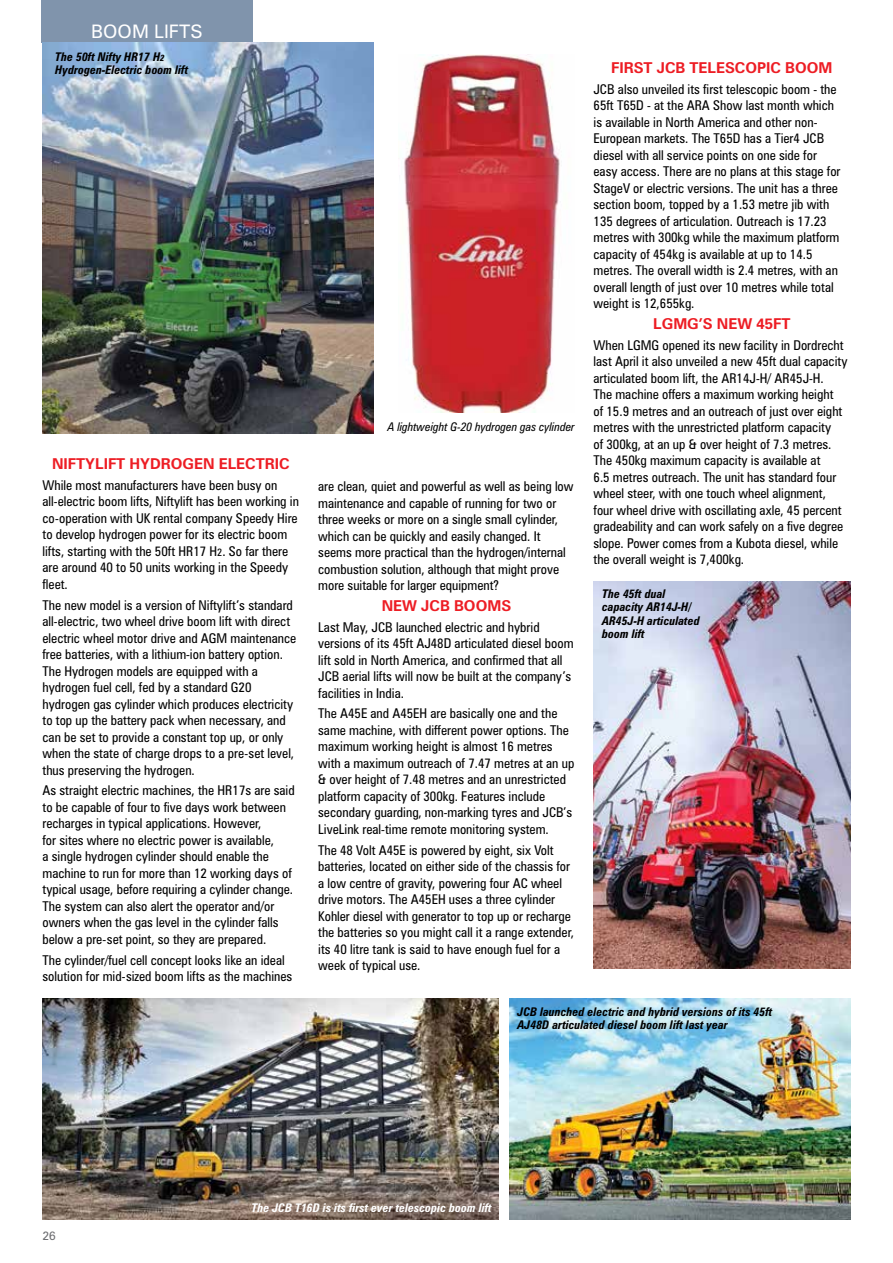
<style>
.page{position:relative;width:893px;height:1263px;background:#fff}
.page>*{position:absolute;margin:0;border:0;box-sizing:border-box;transform-origin:0 0}
.t1{font:18.6px "Zurich BT";color:#fff}
.t2{font:700 15px "Zurich BT";color:#ed1d24}
.t3{font:condensed 13.5px/16.5px "Zurich BT";color:#000}
.t4{font:italic 700 condensed 12px/13.5px "Zurich BT";color:#000}
.t5{font:italic 700 condensed 12px "Zurich BT";color:#fff}
.t6{font:italic condensed 12px "Zurich BT";color:#000}
.t7{font:12px "Zurich BT";color:#6d6e71}
.s1{font-size:9px}
.s2{font-size:10.5px}
</style>
<div class="page">
<div style="left:41px;top:0;width:212px;height:43px;background:#8094ac"></div>
<img style="left:43px;top:43px;width:330px;height:391px">
<img style="left:404px;top:54px;width:156px;height:358px">
<img style="left:43px;top:998px;width:455px;height:221px">
<img style="left:510px;top:998px;width:340px;height:221px">
<img style="left:593px;top:581px;width:257px;height:388px">
<h1 class="t1" style="left:91px;top:20px;width:111px">BOOM LIFTS</h1>
<p class="t4" style="left:55px;top:50px;width:134px">The 50ft Nifty HR17 H<span class="s1">2<br></span>Hydrogen-Electric boom lift</p>
<p class="t2" style="left:52px;top:455px;width:239px">NIFTYLIFT HYDROGEN ELECTRIC</p>
<p class="t3" style="left:43px;top:477px;width:258px">While most manufacturers have been busy on all-electric boom lifts, Niftylift has been working in co-operation with UK rental company Speedy Hire to develop hydrogen power for its electric boom lifts, starting with the 50ft HR17 H<span class="s2">2</span>. So far there are around 40 to 50 units working in the Speedy fleet.</p>
<p class="t3" style="left:43px;top:596px;width:255px">The new model is a version of Niftylift’s standard all-electric, two wheel drive boom lift with direct electric wheel motor drive and AGM maintenance free batteries, with a lithium-ion battery option.<br>The Hydrogen models are equipped with a hydrogen fuel cell, fed by a standard G20 hydrogen gas cylinder which produces electricity to top up the battery pack when necessary, and can be set to provide a constant top up, or only when the state of charge drops to a pre-set level, thus preserving the hydrogen.</p>
<p class="t3" style="left:43px;top:782px;width:254px">As straight electric machines, the HR17s are said to be capable of four to five days work between recharges in typical applications. However,<br>for sites where no electric power is available,<br>a single hydrogen cylinder should enable the machine to run for more than 12 working days of typical usage, before requiring a cylinder change.<br>The system can also alert the operator and/or owners when the gas level in the cylinder falls below a pre-set point, so they are prepared.</p>
<p class="t3" style="left:43px;top:951px;width:251px">The cylinder/fuel cell concept looks like an ideal solution for mid-sized boom lifts as the machines</p>
<p class="t6" style="left:388px;top:419px;width:188px">A lightweight G-20 hydrogen gas cylinder</p>
<p class="t3" style="left:318px;top:478px;width:257px">are clean, quiet and powerful as well as being low maintenance and capable of running for two or three weeks or more on a single small cylinder, which can be quickly and easily changed. It seems more practical than the hydrogen/internal combustion solution, although that might prove more suitable for larger equipment?</p>
<p class="t2" style="left:382px;top:596px;width:85px">NEW JCB BOOMS</p>
<p class="t3" style="left:318px;top:618px;width:257px">Last May, JCB launched electric and hybrid versions of its 45ft AJ48D articulated diesel boom lift sold in North America, and confirmed that all JCB aerial lifts will now be built at the company’s facilities in India.</p>
<p class="t3" style="left:318px;top:705px;width:258px">The A45E and A45EH are basically one and the same machine, with different power options. The maximum working height is almost 16 metres with a maximum outreach of 7.47 metres at an up &amp; over height of 7.48 metres and an unrestricted platform capacity of 300kg. Features include secondary guarding, non-marking tyres and JCB’s LiveLink real-time remote monitoring system.</p>
<p class="t3" style="left:318px;top:841px;width:257px">The 48 Volt A45E is powered by eight, six Volt batteries, located on either side of the chassis for a low centre of gravity, powering four AC wheel drive motors. The A45EH uses a three cylinder Kohler diesel with generator to top up or recharge the batteries so you might call it a range extender, its 40 litre tank is said to have enough fuel for a week of typical use.</p>
<p class="t2" style="left:611px;top:59px;width:187px">FIRST JCB TELESCOPIC BOOM</p>
<p class="t3" style="left:593px;top:81px;width:248px">JCB also unveiled its first telescopic boom - the 65ft T65D - at the ARA Show last month which is available in North America and other non-European markets. The T65D has a Tier4 JCB diesel with all service points on one side for easy access. There are no plans at this stage for StageV or electric versions. The unit has a three section boom, topped by a 1.53 metre jib with 135 degrees of articulation. Outreach is 17.23 metres with 300kg while the maximum platform capacity of 454kg is available at up to 14.5 metres. The overall width is 2.4 metres, with an overall length of just over 10 metres while total weight is 12,655kg.</p>
<p class="t2" style="left:653px;top:315px;width:139px">LG MG’S NEW 45FT</p>
<p class="t3" style="left:593px;top:337px;width:255px">When LGMG opened its new facility in Dordrecht last April it also unveiled a new 45ft dual capacity articulated boom lift, the AR14J-H/ AR45J-H.<br>The machine offers a maximum working height<br>of 15.9 metres and an outreach of just over eight metres with the unrestricted platform capacity<br>of 300kg, at an up &amp; over height of 7.3 metres.<br>The 450kg maximum capacity is available at<br>6.5 metres outreach. The unit has standard four wheel steer, with one touch wheel alignment, four wheel drive with oscillating axle, 45 percent gradeability and can work safely on a five degree slope. Power comes from a Kubota diesel, while the overall weight is 7,400kg.</p>
<p class="t4" style="left:602px;top:587px;width:99px">The 45ft dual capacity AR14J-H/<br>AR45J-H articulated boom lift</p>
<p class="t4" style="left:517px;top:1005px;width:256px">JCB launched electric and hybrid versions of its 45ft<br>AJ48D articulated diesel boom lift last year</p>
<p class="t7" style="left:43px;top:1229px;width:15px">26</p>
<p class="t5" style="left:251px;top:1200px;width:242px">The JCB T16D is its first ever telescopic boom lift</p>
</div>
